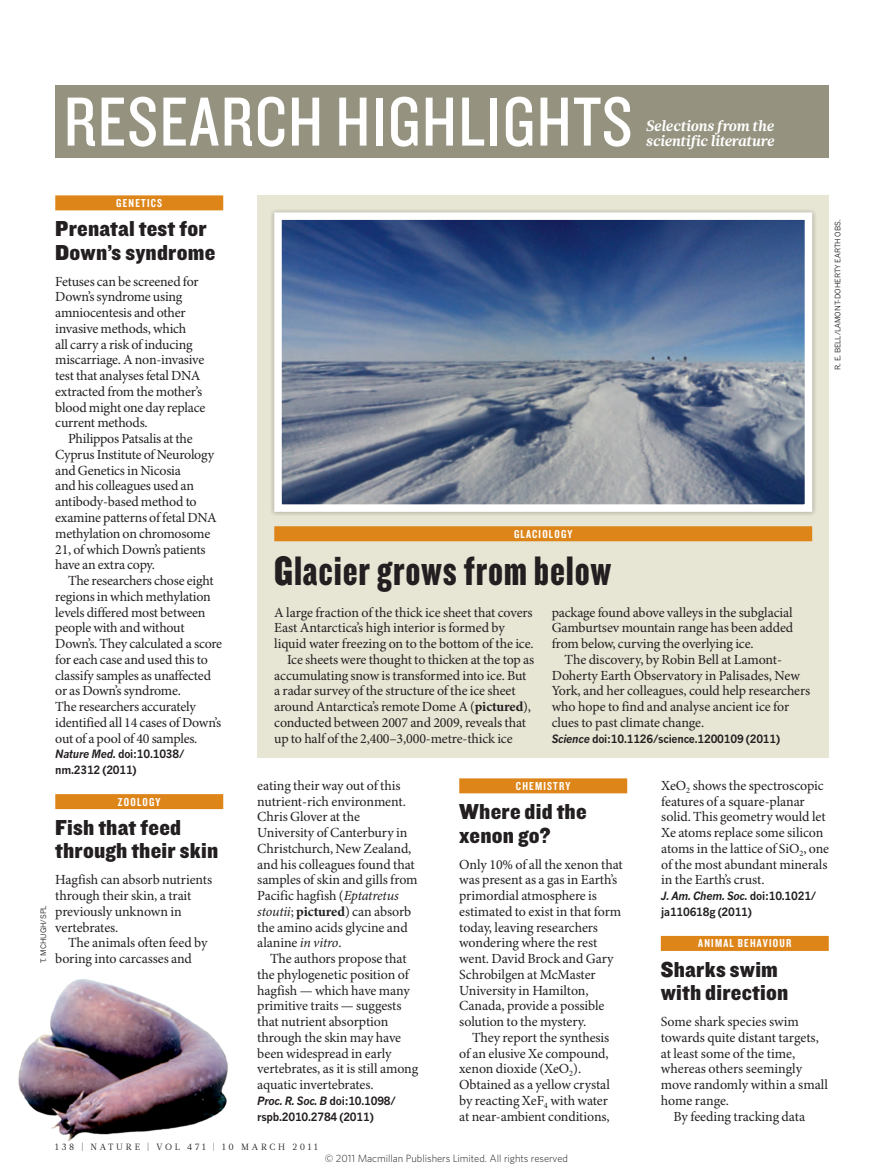
<style>
.page{position:relative;width:893px;height:1174px;background:#fff}
.page>*{position:absolute;margin:0;border:0;box-sizing:border-box;transform-origin:0 0}
.SECTION_HEADING_BOXE{font:72px "Knockout 29 Junior Ltweight";letter-spacing:.02em;color:#fff}
.BRIEFS_BOX_HEAD{font:42.75px "Knockout 69 Full Liteweight";letter-spacing:.02em;color:#231f20}
.RES_HIGH_HEAD_15{font:22.5px/23.7px "Knockout 71 Full Middlewt";letter-spacing:.01em;color:#231f20}
.t1{font:italic 700 15px/15px "Glosa Math";letter-spacing:-.005em;color:#fff}
.BODY_TEXT_R_L_INDENT{font:13.95px/15.8px "Minion Pro";letter-spacing:-.01em;color:#231f20}
.BODY_TEXT_R_L_1ST_PA{font:13.95px/15.8px "Minion Pro";letter-spacing:-.01em;color:#231f20}
.BRIEFS_SUBJECT_STRAP{font:12px "Knockout 49 Liteweight";letter-spacing:.1em;color:#fff}
.BRIEFS_PAPER{font:700 11.25px/15.8px "News Gothic MTOT";letter-spacing:-.02em;color:#231f20;scale:.95 1}
.t2{font:300 10.5px "Whitney";color:#231f20}
.t3{font:9px "Glosa Math";letter-spacing:.3em;color:#231f20}
.PIC_CREDIT{font:7.5px "News Gothic MTOT";color:#231f20}
.s1{font-style:italic}
.s2{font-weight:700}
</style>
<div class="page">
<div style="left:257px;top:195px;width:572px;height:563px;background:#e7e5d4"></div>
<div style="left:274px;top:526px;width:538px;height:15px;background:#dd8519"></div>
<div style="left:269px;top:208px;width:547px;height:308px;background:#231f20;opacity:.25"></div>
<img style="left:283px;top:221px;width:520px;height:282px">
<div style="left:274px;top:212px;width:538px;height:300px;border:8px solid #fff"></div>
<img style="left:18px;top:979px;width:210px;height:162px">
<div style="left:55px;top:794px;width:168px;height:15px;background:#dd8519"></div>
<div style="left:661px;top:936px;width:168px;height:15px;background:#dd8519"></div>
<div style="left:459px;top:778px;width:168px;height:15px;background:#dd8519"></div>
<div style="left:55px;top:195px;width:168px;height:15px;background:#dd8519"></div>
<div style="left:55px;top:85px;width:774px;height:72px;background:#95937f"></div>
<p class="SECTION_HEADING_BOXE" style="left:64px;top:75px;width:570px">RESEARCH HIGHLIGHTS</p>
<p class="t1" style="left:646px;top:118px;width:130px">Selections from the scientific literature</p>
<p class="PIC_CREDIT" style="left:39px;top:963px;width:59px;rotate:-90deg">T. MCHUGH/SPL</p>
<p class="BRIEFS_SUBJECT_STRAP" style="left:116px;top:195px;width:48px">GENETICS</p>
<p class="RES_HIGH_HEAD_15" style="left:55px;top:216px;width:162px">Prenatal test for<br>Down’s syndrome</p>
<p class="BODY_TEXT_R_L_1ST_PA" style="left:55px;top:274px;width:152px">Fetuses can be screened for<br>Down’s syndrome using amniocentesis and other invasive methods, which<br>all carry a risk of inducing miscarriage. A non-invasive test that analyses fetal DNA extracted from the mother’s blood might one day replace current methods.</p>
<p class="BODY_TEXT_R_L_INDENT" style="left:55px;top:431px;width:163px;text-indent:13px">Philippos Patsalis at the<br>Cyprus Institute of Neurology and Genetics in Nicosia<br>and his colleagues used an antibody-based method to examine patterns of fetal DNA methylation on chromosome<br>21, of which Down’s patients have an extra copy.</p>
<p class="BODY_TEXT_R_L_INDENT" style="left:55px;top:573px;width:168px;text-indent:13px">The researchers chose eight regions in which methylation levels differed most between people with and without<br>Down’s. They calculated a score for each case and used this to classify samples as unaffected or as Down’s syndrome.<br>The researchers accurately identified all 14 cases of Down’s out of a pool of 40 samples.</p>
<p class="BRIEFS_PAPER" style="left:55px;top:746px;width:138px"><span class="s1">Nature Med.</span> doi:10.1038/ nm.2312 (2011)</p>
<p class="PIC_CREDIT" style="left:833px;top:370px;width:152px;rotate:-90deg">R. E. BELL/LAMONT-DOHERTY EARTH OBS.</p>
<p class="BRIEFS_SUBJECT_STRAP" style="left:514px;top:526px;width:60px">GLACIOLOGY</p>
<p class="BRIEFS_BOX_HEAD" style="left:274px;top:544px;width:339px">Glacier grows from below</p>
<p class="BODY_TEXT_R_L_1ST_PA" style="left:274px;top:605px;width:261px">A large fraction of the thick ice sheet that covers<br>East Antarctica’s high interior is formed by liquid water freezing on to the bottom of the ice.</p>
<p class="BODY_TEXT_R_L_INDENT" style="left:274px;top:652px;width:261px;text-indent:13px">Ice sheets were thought to thicken at the top as accumulating snow is transformed into ice. But a radar survey of the structure of the ice sheet around Antarctica’s remote Dome A (<span class="s2">pictured</span>), conducted between 2007 and 2009, reveals that up to half of the 2,400–3,000-metre-thick ice</p>
<p class="BODY_TEXT_R_L_INDENT" style="left:552px;top:605px;width:243px;text-align:justify">package found above valleys in the subglacial Gamburtsev mountain range has been added from below, curving the overlying ice.</p>
<p class="BODY_TEXT_R_L_INDENT" style="left:552px;top:652px;width:260px;text-indent:13px">The discovery, by Robin Bell at Lamont-Doherty Earth Observatory in Palisades, New York, and her colleagues, could help researchers who hope to find and analyse ancient ice for clues to past climate change.</p>
<p class="BRIEFS_PAPER" style="left:552px;top:730px;width:242px"><span class="s1">Science</span> doi:10.1126/science.1200109 (2011)</p>
<p class="BODY_TEXT_R_L_INDENT" style="left:257px;top:778px;width:162px">eating their way out of this nutrient-rich environment.<br>Chris Glover at the<br>University of Canterbury in<br>Christchurch, New Zealand, and his colleagues found that samples of skin and gills from<br>Pacific hagfish (<span class="s1">Eptatretus stoutii</span>; <span class="s2">pictured</span>) can absorb the amino acids glycine and alanine <span class="s1">in vitro</span>.</p>
<p class="BODY_TEXT_R_L_INDENT" style="left:257px;top:951px;width:162px;text-indent:13px">The authors propose that the phylogenetic position of hagfish — which have many primitive traits — suggests that nutrient absorption through the skin may have been widespread in early vertebrates, as it is still among aquatic invertebrates.</p>
<p class="BRIEFS_PAPER" style="left:257px;top:1092px;width:147px"><span class="s1">Proc. R. Soc. B</span> doi:10.1098/ rspb.2010.2784 (2011)</p>
<p class="BODY_TEXT_R_L_INDENT" style="left:661px;top:778px;width:169px">XeO<sub>2</sub> shows the spectroscopic features of a square-planar solid. This geometry would let<br>Xe atoms replace some silicon atoms in the lattice of SiO<sub>2</sub>, one of the most abundant minerals in the Earth’s crust.</p>
<p class="BRIEFS_PAPER" style="left:661px;top:888px;width:165px"><span class="s1">J. Am. Chem. Soc.</span> doi:10.1021/ ja110618g (2011)</p>
<p class="BRIEFS_SUBJECT_STRAP" style="left:516px;top:778px;width:56px">CHEMISTRY</p>
<p class="RES_HIGH_HEAD_15" style="left:459px;top:798px;width:129px">Where did the xenon go?</p>
<p class="BODY_TEXT_R_L_1ST_PA" style="left:459px;top:857px;width:165px">Only 10% of all the xenon that was present as a gas in Earth’s primordial atmosphere is estimated to exist in that form today, leaving researchers wondering where the rest went. David Brock and Gary<br>Schrobilgen at McMaster<br>University in Hamilton,<br>Canada, provide a possible solution to the mystery.</p>
<p class="BODY_TEXT_R_L_INDENT" style="left:459px;top:1030px;width:152px;text-indent:13px">They report the synthesis of an elusive Xe compound, xenon dioxide (XeO<sub>2</sub>).<br>Obtained as a yellow crystal by reacting XeF<sub>4</sub> with water at near-ambient conditions,</p>
<p class="BRIEFS_SUBJECT_STRAP" style="left:118px;top:794px;width:44px">ZOOLOGY</p>
<p class="RES_HIGH_HEAD_15" style="left:55px;top:814px;width:165px">Fish that feed through their skin</p>
<p class="BODY_TEXT_R_L_1ST_PA" style="left:55px;top:872px;width:158px">Hagfish can absorb nutrients through their skin, a trait previously unknown in vertebrates.</p>
<p class="BODY_TEXT_R_L_INDENT" style="left:55px;top:935px;width:154px;text-indent:13px">The animals often feed by boring into carcasses and</p>
<p class="BRIEFS_SUBJECT_STRAP" style="left:698px;top:935px;width:94px">ANIMAL BEHAVIOUR</p>
<p class="RES_HIGH_HEAD_15" style="left:661px;top:956px;width:129px">Sharks swim with direction</p>
<p class="BODY_TEXT_R_L_1ST_PA" style="left:661px;top:1014px;width:169px">Some shark species swim towards quite distant targets, at least some of the time, whereas others seemingly move randomly within a small home range.</p>
<p class="BODY_TEXT_R_L_INDENT" style="left:674px;top:1109px;width:133px">By feeding tracking data</p>
<p class="t3" style="left:55px;top:1141px;width:264px">138 | NATURE | VOL 471 | 10 MARCH 2011</p>
<p class="t2" style="left:325px;top:1151px;width:245px">© 2011 Macmillan Publishers Limited. All rights reserved</p>
</div>
